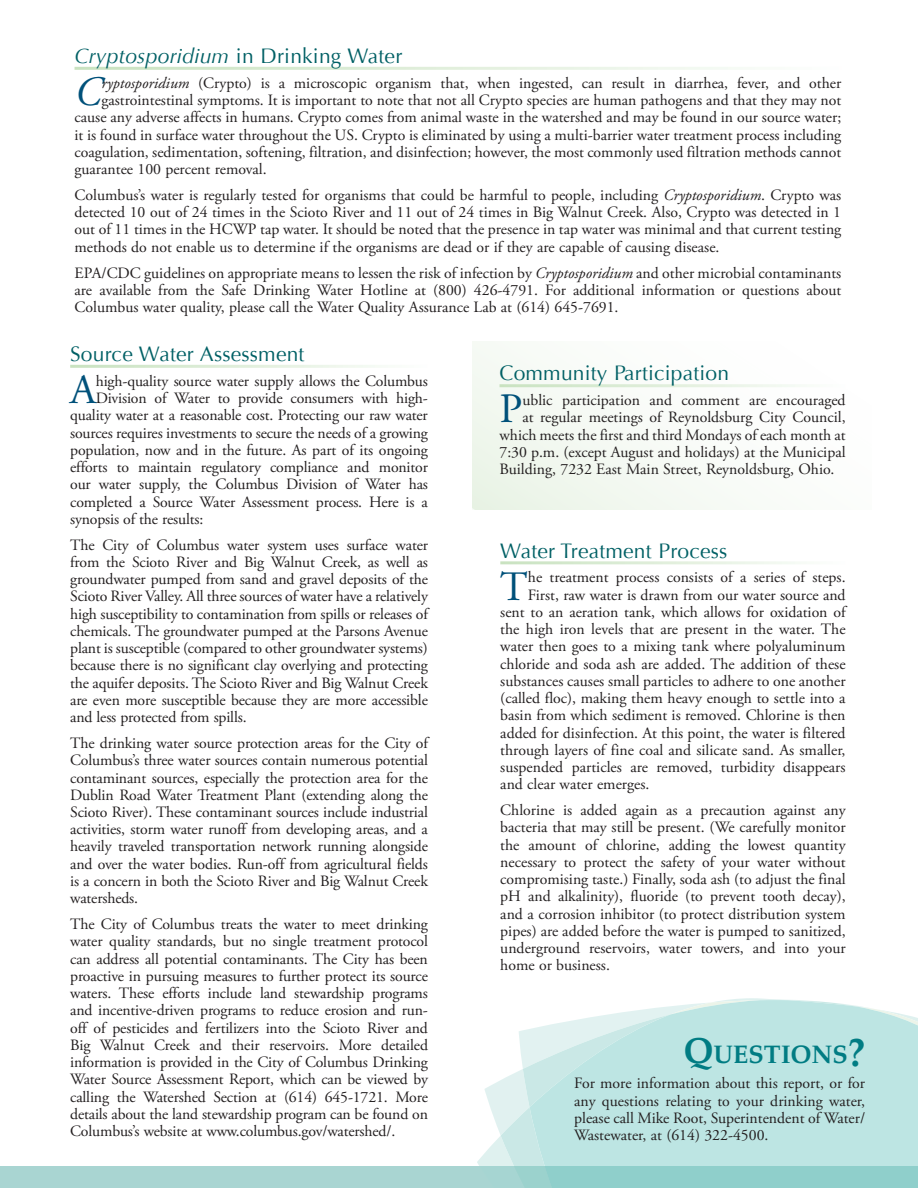
<style>
.page{position:relative;width:918px;height:1188px;background:#fff}
.page>*{position:absolute;margin:0;border:0;box-sizing:border-box;transform-origin:0 0}
.t1{font:41.7px "Adobe Garamond Pro";color:#00517a}
.t2{font:italic 41.7px "Adobe Garamond Pro";color:#00517a}
.t3{font:700 25.2px "Palatino";color:#017c83}
.t4{font:21px "Optima";letter-spacing:.01em;color:#006065}
.t5{font:italic 21px "Optima";letter-spacing:.01em;color:#006065}
.t6{font:15.75px/17.2px "Adobe Garamond Pro";color:#231f20;text-align:justify}
.s1{font-style:normal}
.s2{font-style:italic}
.s3{font-size:36px}
.s4{font-size:39px}
</style>
<div class="page">
<div style="left:472px;top:341px;width:400px;height:169px;background:linear-gradient(to right,#f0f7ee,#fff)"></div>
<div style="left:0;top:1166px;width:918px;height:22px;background:#a9d5d2"></div>
<svg style="left:477px;top:998px;width:309px;height:168px"></svg>
<svg style="left:501px;top:1000px;width:22px;height:175px"></svg>
<svg style="left:530px;top:1000px;width:388px;height:188px;background:#bde4e2"></svg>
<hr style="left:500px;top:384px;width:346px;height:3px;background:#fff">
<p class="t5" style="left:75px;top:44px;width:329px">Cryptosporidium <span class="s1">in Drinking Water</span></p>
<p class="t2" style="left:75px;top:67px;width:28px">C</p>
<p class="t6" style="left:102px;top:75px;width:741px"><span class="s2">ryptosporidium</span> (Crypto) is a microscopic organism that, when ingested, can result in diarrhea, fever, and other</p>
<p class="t6" style="left:102px;top:92px;width:741px">gastrointestinal symptoms. It is important to note that not all Crypto species are human pathogens and that they may not</p>
<p class="t6" style="left:75px;top:109px;width:768px">cause any adverse affects in humans. Crypto comes from animal waste in the watershed and may be found in our source water;</p>
<p class="t6" style="left:75px;top:126px;width:768px">it is found in surface water throughout the US. Crypto is eliminated by using a multi-barrier water treatment process including</p>
<p class="t6" style="left:75px;top:144px;width:768px">coagulation, sedimentation, softening, filtration, and disinfection; however, the most commonly used filtration methods cannot</p>
<p class="t6" style="left:75px;top:161px;width:194px">guarantee 100 percent removal.</p>
<p class="t6" style="left:75px;top:187px;width:768px">Columbus’s water is regularly tested for organisms that could be harmful to people, including <span class="s2">Cryptosporidium</span>. Crypto was detected 10 out of 24 times in the Scioto River and 11 out of 24 times in Big Walnut Creek. Also, Crypto was detected in 1 out of 11 times in the HCWP tap water. It should be noted that the presence in tap water was minimal and that current testing methods do not enable us to determine if the organisms are dead or if they are capable of causing disease.</p>
<p class="t6" style="left:75px;top:265px;width:768px">EPA/CDC guidelines on appropriate means to lessen the risk of infection by <span class="s2">Cryptosporidium</span> and other microbial contaminants are available from the Safe Drinking Water Hotline at (800) 426-4791. For additional information or questions about Columbus water quality, please call the Water Quality Assurance Lab at (614) 645-7691.</p>
<p class="t4" style="left:70px;top:342px;width:236px">Source Water Assessment</p>
<p class="t1" style="left:70px;top:365px;width:28px">A</p>
<p class="t6" style="left:96px;top:373px;width:334px">high-quality source water supply allows the Columbus</p>
<p class="t6" style="left:96px;top:390px;width:334px">Division of Water to provide consumers with high-</p>
<p class="t6" style="left:70px;top:407px;width:359px">quality water at a reasonable cost. Protecting our raw water</p>
<p class="t6" style="left:70px;top:424px;width:359px">sources requires investments to secure the needs of a growing</p>
<p class="t6" style="left:70px;top:442px;width:359px">population, now and in the future. As part of its ongoing</p>
<p class="t6" style="left:70px;top:459px;width:359px">efforts to maintain regulatory compliance and monitor</p>
<p class="t6" style="left:70px;top:476px;width:359px">our water supply, the Columbus Division of Water has</p>
<p class="t6" style="left:70px;top:493px;width:359px">completed a Source Water Assessment process. Here is a</p>
<p class="t6" style="left:70px;top:511px;width:135px">synopsis of the results:</p>
<p class="t6" style="left:70px;top:537px;width:359px">The City of Columbus water system uses surface water from the Scioto River and Big Walnut Creek, as well as groundwater pumped from sand and gravel deposits of the Scioto River Valley. All three sources of water have a relatively high susceptibility to contamination from spills or releases of chemicals. The groundwater pumped at the Parsons Avenue plant is susceptible (compared to other groundwater systems) because there is no significant clay overlying and protecting the aquifer deposits. The Scioto River and Big Walnut Creek are even more susceptible because they are more accessible and less protected from spills.</p>
<p class="t6" style="left:70px;top:735px;width:359px">The drinking water source protection areas for the City of Columbus’s three water sources contain numerous potential contaminant sources, especially the protection area for the Dublin Road Water Treatment Plant (extending along the Scioto River). These contaminant sources include industrial activities, storm water runoff from developing areas, and a heavily traveled transportation network running alongside and over the water bodies. Run-off from agricultural fields is a concern in both the Scioto River and Big Walnut Creek watersheds.</p>
<p class="t6" style="left:70px;top:916px;width:359px">The City of Columbus treats the water to meet drinking water quality standards, but no single treatment protocol can address all potential contaminants. The City has been proactive in pursuing measures to further protect its source waters. These efforts include land stewardship programs and incentive-driven programs to reduce erosion and run&shy;off of pesticides and fertilizers into the Scioto River and Big Walnut Creek and their reservoirs. More detailed information is provided in the City of Columbus Drinking Water Source Assessment Report, which can be viewed by calling the Watershed Section at (614) 645-1721. More details about the land stewardship program can be found on Columbus’s website at www.columbus.gov/watershed/.</p>
<p class="t4" style="left:500px;top:361px;width:231px">Community Participation</p>
<p class="t1" style="left:500px;top:384px;width:24px">P</p>
<p class="t6" style="left:522px;top:392px;width:325px">ublic participation and comment are encouraged</p>
<p class="t6" style="left:522px;top:409px;width:325px">at regular meetings of Reynoldsburg City Council,</p>
<p class="t6" style="left:499px;top:427px;width:348px">which meets the first and third Mondays of each month at</p>
<p class="t6" style="left:499px;top:444px;width:348px">7:30 p.m. (except August and holidays) at the Municipal</p>
<p class="t6" style="left:499px;top:461px;width:336px">Building, 7232 East Main Street, Reynoldsburg, Ohio.</p>
<p class="t4" style="left:500px;top:538px;width:229px">Water Treatment Process</p>
<p class="t1" style="left:500px;top:561px;width:29px">T</p>
<p class="t6" style="left:528px;top:569px;width:319px">he treatment process consists of a series of steps.</p>
<p class="t6" style="left:528px;top:587px;width:319px">First, raw water is drawn from our water source and</p>
<p class="t6" style="left:500px;top:604px;width:347px">sent to an aeration tank, which allows for oxidation of</p>
<p class="t6" style="left:500px;top:621px;width:347px">the high iron levels that are present in the water. The</p>
<p class="t6" style="left:500px;top:638px;width:347px">water then goes to a mixing tank where polyaluminum</p>
<p class="t6" style="left:500px;top:656px;width:347px">chloride and soda ash are added. The addition of these</p>
<p class="t6" style="left:500px;top:673px;width:347px">substances causes small particles to adhere to one another</p>
<p class="t6" style="left:500px;top:690px;width:347px">(called floc), making them heavy enough to settle into a</p>
<p class="t6" style="left:500px;top:707px;width:347px">basin from which sediment is removed. Chlorine is then</p>
<p class="t6" style="left:500px;top:725px;width:347px">added for disinfection. At this point, the water is filtered</p>
<p class="t6" style="left:500px;top:742px;width:347px">through layers of fine coal and silicate sand. As smaller,</p>
<p class="t6" style="left:500px;top:759px;width:347px">suspended particles are removed, turbidity disappears</p>
<p class="t6" style="left:500px;top:776px;width:151px">and clear water emerges.</p>
<p class="t6" style="left:500px;top:802px;width:347px">Chlorine is added again as a precaution against any bacteria that may still be present. (We carefully monitor the amount of chlorine, adding the lowest quantity necessary to protect the safety of your water without compromising taste.) Finally, soda ash (to adjust the final pH and alkalinity), fluoride (to prevent tooth decay), and a corrosion inhibitor (to protect distribution system pipes) are added before the water is pumped to sanitized, underground reservoirs, water towers, and into your home or business.</p>
<p class="t3" style="left:684px;top:1033px;width:183px"><span class="s3">Q</span>UESTIONS<span class="s4">?</span></p>
<p class="t6" style="left:574px;top:1075px;width:293px">For more information about this report, or for any questions relating to your drinking water, please call Mike Root, Superintendent of Water/ Wastewater, at (614) 322-4500.</p>
</div>
